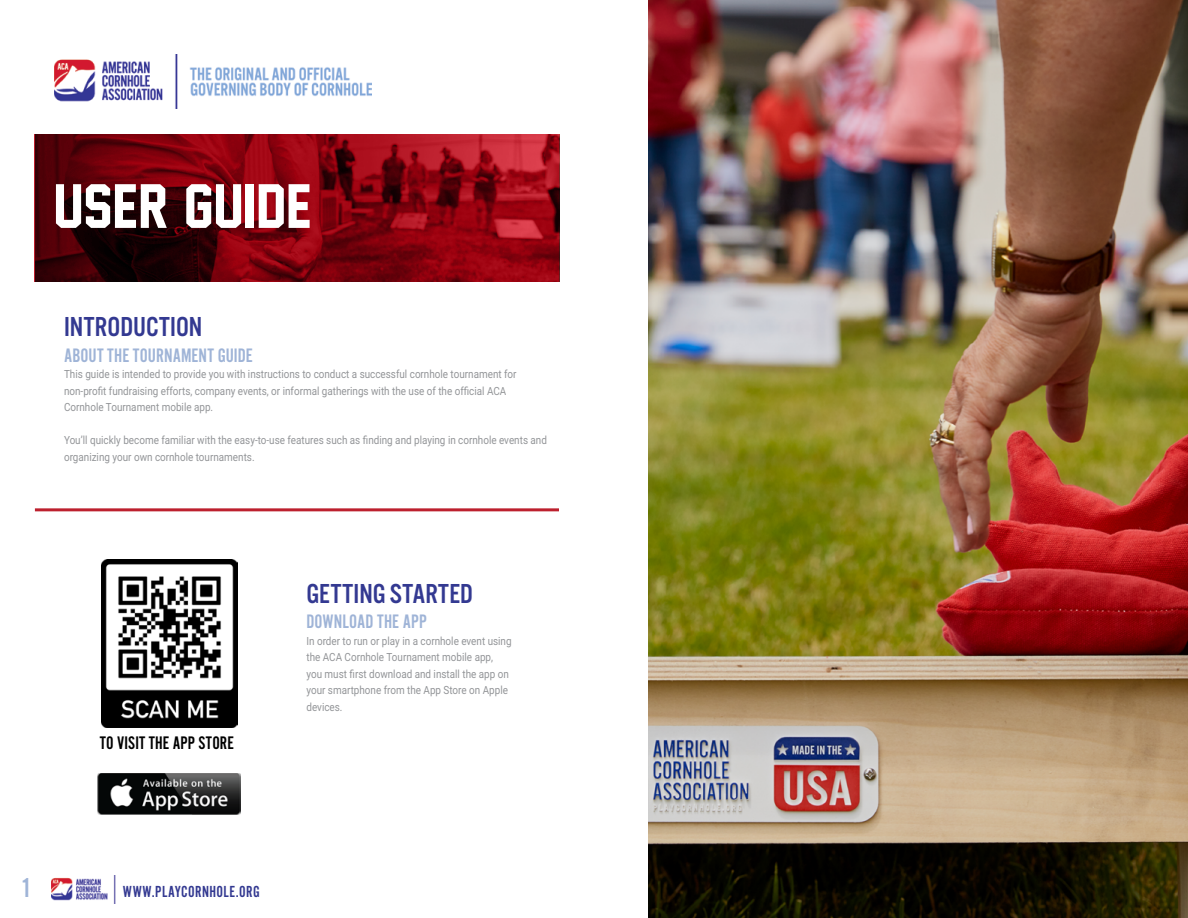
<style>
.page{position:relative;width:1188px;height:918px;background:#fff}
.page>*{position:absolute;margin:0;border:0;box-sizing:border-box;transform-origin:0 0}
.t1{font:57px "Jersey M54";letter-spacing:.015em;color:#fff}
.t2{font:28.5px "Alternate Got No 3 D";color:#333991}
.t3{font:28.5px "Alternate Got No 3 D";color:#9fb4d7}
.t4{font:20.25px "Alternate Got No 2 D";letter-spacing:.005em;color:#9fb4d7}
.t5{font:18.9px "Alternate Got No 2 D";letter-spacing:.01em;color:#000}
.t6{font:16.65px "Alternate Got No 2 D";letter-spacing:.025em;color:#333991}
.t7{font:11.25px/16.5px "Roboto";color:#939598;scale:.88 1}
</style>
<div class="page">
<img style="left:98px;top:773px;width:143px;height:42px">
<img style="left:101px;top:559px;width:136px;height:169px">
<svg style="left:35px;top:135px;width:524px;height:147px"></svg>
<img style="left:648px;top:0;width:540px;height:918px">
<img style="left:54px;top:54px;width:317px;height:55px">
<div style="left:35px;top:508px;width:524px;height:3px;border:2px solid #bd202e"></div>
<img style="left:52px;top:876px;width:64px;height:28px">
<h1 class="t1" style="left:54px;top:175px;width:259px">USER GUIDE</h1>
<h2 class="t2" style="left:64px;top:312px;width:140px">INTRODUCTION</h2>
<h3 class="t4" style="left:64px;top:344px;width:190px">ABOUT THE TOURNAMENT GUIDE</h3>
<p class="t7" style="left:64px;top:365px;width:516px">This guide is intended to provide you with instructions to conduct a successful cornhole tournament for non-profit fundraising efforts, company events, or informal gatherings with the use of the official ACA<br>Cornhole Tournament mobile app.</p>
<p class="t7" style="left:64px;top:431px;width:550px">You’ll quickly become familiar with the easy-to-use features such as finding and playing in cornhole events and organizing your own cornhole tournaments.</p>
<h3 class="t5" style="left:100px;top:733px;width:136px">TO VISIT THE APP STORE</h3>
<h2 class="t2" style="left:306px;top:578px;width:168px">GETTING STARTED</h2>
<h3 class="t4" style="left:306px;top:611px;width:122px">DOWNLOAD THE APP</h3>
<p class="t7" style="left:306px;top:632px;width:235px">In order to run or play in a cornhole event using the ACA Cornhole Tournament mobile app,<br>you must first download and install the app on your smartphone from the App Store on Apple devices.</p>
<h2 class="t3" style="left:20px;top:873px;width:13px">1</h2>
<h3 class="t6" style="left:123px;top:883px;width:138px">WWW.PLAYCORNHOLE.ORG</h3>
</div>
